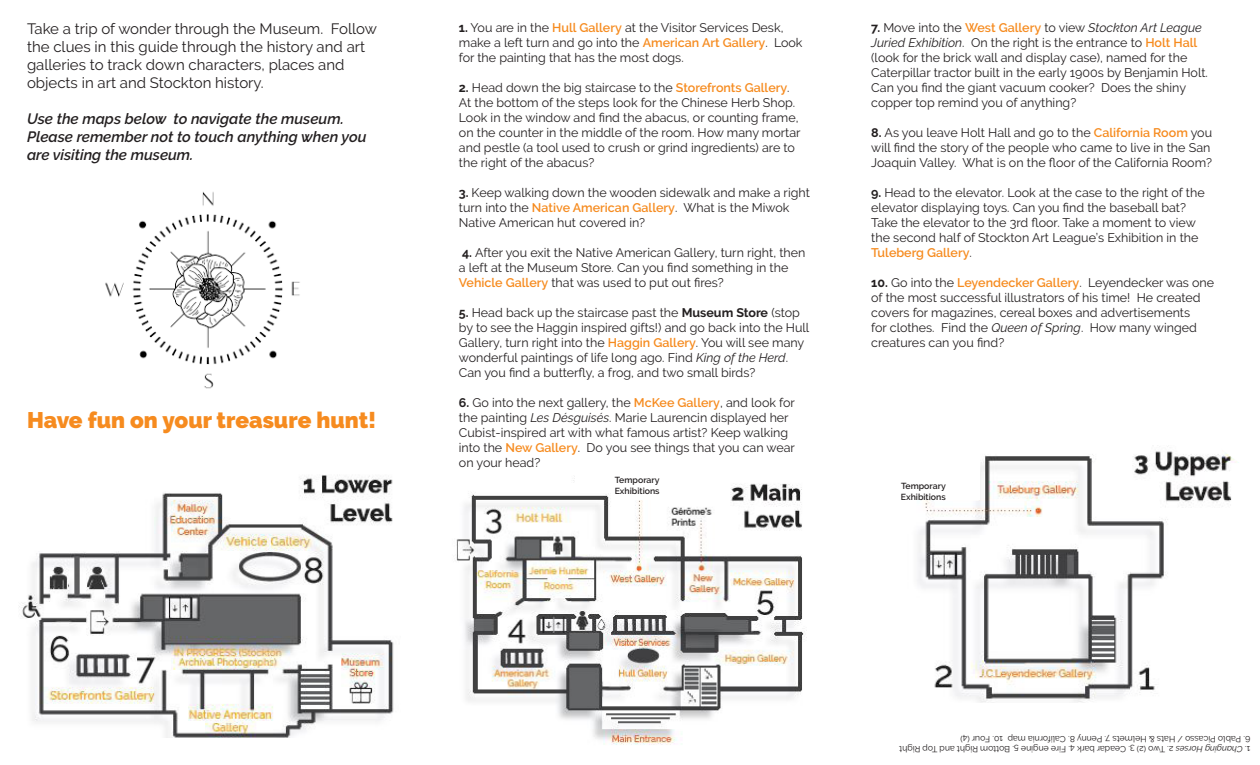
<style>
.page{position:relative;width:1260px;height:765px;background:#fff}
.page>*{position:absolute;margin:0;border:0;box-sizing:border-box;transform-origin:0 0}
.t1{font:900 22.5px "Raleway";color:#f68b1f}
.t2{font:15px/18px "Raleway";color:#231f20}
.t3{font:italic 600 15px/18px "Raleway";color:#231f20}
.t4{font:12.5px/15px "Raleway";color:#231f20}
.t5{font:8.75px "Raleway";color:#231f20}
.t6{font:600 8.75px "Raleway";color:#231f20}
.t7{font:700 8.75px "Raleway";color:#231f20}
.s1{font-weight:700}
.s2{font-weight:600;color:#f68b1f}
.s3{font-style:italic}
</style>
<div class="page">
<img style="left:105px;top:192px;width:195px;height:197px">
<img style="left:19px;top:475px;width:375px;height:263px">
<img style="left:456px;top:476px;width:348px;height:269px">
<div style="left:575px;top:460px;width:124px;height:33px;background:#fff"></div>
<img style="left:917px;top:451px;width:322px;height:252px">
<svg style="left:917px;top:451px;width:64px;height:50px"></svg>
<div style="left:611px;top:460px;width:108px;height:40px;background:#fff"></div>
<div style="left:871px;top:464px;width:109px;height:36px;background:#fff"></div>
<p class="t2" style="left:27px;top:20px;width:352px">Take a trip of wonder through the Museum. Follow the clues in this guide through the history and art galleries to track down characters, places and objects in art and Stockton history.</p>
<p class="t3" style="left:27px;top:110px;width:341px">Use the maps below to navigate the museum.<br>Please remember not to touch anything when you are visiting the museum.</p>
<p class="t1" style="left:27px;top:407px;width:351px">Have fun on your treasure hunt!</p>
<p class="t4" style="left:459px;top:20px;width:345px"><span class="s1">1.</span> You are in the <span class="s2">Hull Gallery</span> at the Visitor Services Desk, make a left turn and go into the <span class="s2">American Art Gallery</span>. Look for the painting that has the most dogs.</p>
<p class="t4" style="left:459px;top:80px;width:343px"><span class="s1">2.</span> Head down the big staircase to the <span class="s2">Storefronts Gallery</span>.<br>At the bottom of the steps look for the Chinese Herb Shop.<br>Look in the window and find the abacus, or counting frame, on the counter in the middle of the room. How many mortar and pestle (a tool used to crush or grind ingredients) are to the right of the abacus?</p>
<p class="t4" style="left:459px;top:185px;width:353px"><span class="s1">3.</span> Keep walking down the wooden sidewalk and make a right turn into the <span class="s2">Native American Gallery</span>. What is the Miwok<br>Native American hut covered in?</p>
<p class="t4" style="left:459px;top:245px;width:348px"><span class="s1">4.</span> After you exit the Native American Gallery, turn right, then a left at the Museum Store. Can you find something in the<br><span class="s2">Vehicle Gallery</span> that was used to put out fires?</p>
<p class="t4" style="left:459px;top:305px;width:352px"><span class="s1">5.</span> Head back up the staircase past the <span class="s1">Museum Store</span> (stop by to see the Haggin inspired gifts!) and go back into the Hull Gallery, turn right into the <span class="s2">Haggin Gallery</span>. You will see many wonderful paintings of life long ago. Find <span class="s3">King of the Herd</span>.<br>Can you find a butterfly, a frog, and two small birds?</p>
<p class="t4" style="left:459px;top:395px;width:338px"><span class="s1">6.</span> Go into the next gallery, the <span class="s2">McKee Gallery</span>, and look for the painting <span class="s3">Les Désguisés</span>. Marie Laurencin displayed her Cubist-inspired art with what famous artist? Keep walking into the <span class="s2">New Gallery</span>. Do you see things that you can wear on your head?</p>
<p class="t4" style="left:871px;top:20px;width:338px"><span class="s1">7.</span> Move into the <span class="s2">West Gallery</span> to view <span class="s3">Stockton Art League Juried Exhibition</span>. On the right is the entrance to <span class="s2">Holt Hall </span>(look for the brick wall and display case), named for the Caterpillar tractor built in the early 1900s by Benjamin Holt.<br>Can you find the giant vacuum cooker? Does the shiny copper top remind you of anything?</p>
<p class="t4" style="left:871px;top:125px;width:342px"><span class="s1">8.</span> As you leave Holt Hall and go to the <span class="s2">California Room</span> you will find the story of the people who came to live in the San<br>Joaquin Valley. What is on the floor of the California Room?</p>
<p class="t4" style="left:871px;top:185px;width:335px"><span class="s1">9.</span> Head to the elevator. Look at the case to the right of the elevator displaying toys. Can you find the baseball bat?<br>Take the elevator to the 3rd floor. Take a moment to view the second half of Stockton Art League’s Exhibition in the <span class="s2">Tuleberg Gallery</span>.</p>
<p class="t4" style="left:871px;top:275px;width:344px"><span class="s1">10.</span> Go into the <span class="s2">Leyendecker Gallery</span>. Leyendecker was one of the most successful illustrators of his time! He created covers for magazines, cereal boxes and advertisements<br>for clothes. Find the <span class="s3">Queen of Spring</span>. How many winged creatures can you find?</p>
<p class="t6" style="left:615px;top:475px;width:46px">Temporary</p>
<p class="t6" style="left:615px;top:486px;width:46px">Exhibitions</p>
<p class="t6" style="left:901px;top:481px;width:46px">Temporary</p>
<p class="t6" style="left:901px;top:492px;width:46px">Exhibitions</p>
<p class="t7" style="left:892px;top:478px;width:71px">Juried Exhibition</p>
<p class="t5" style="left:1250px;top:744px;width:291px;rotate:-180deg">6. Pablo Picasso / Hats &amp; Helmets 7. Penny 8. California map 10. Four (4)</p>
<p class="t5" style="left:1250px;top:754px;width:352px;rotate:-180deg">1. <span class="s3">Changing Horses</span> 2. Two (2) 3. Ceadar bark 4. Fire engine 5. Bottom Right and Top Right</p>
</div>
